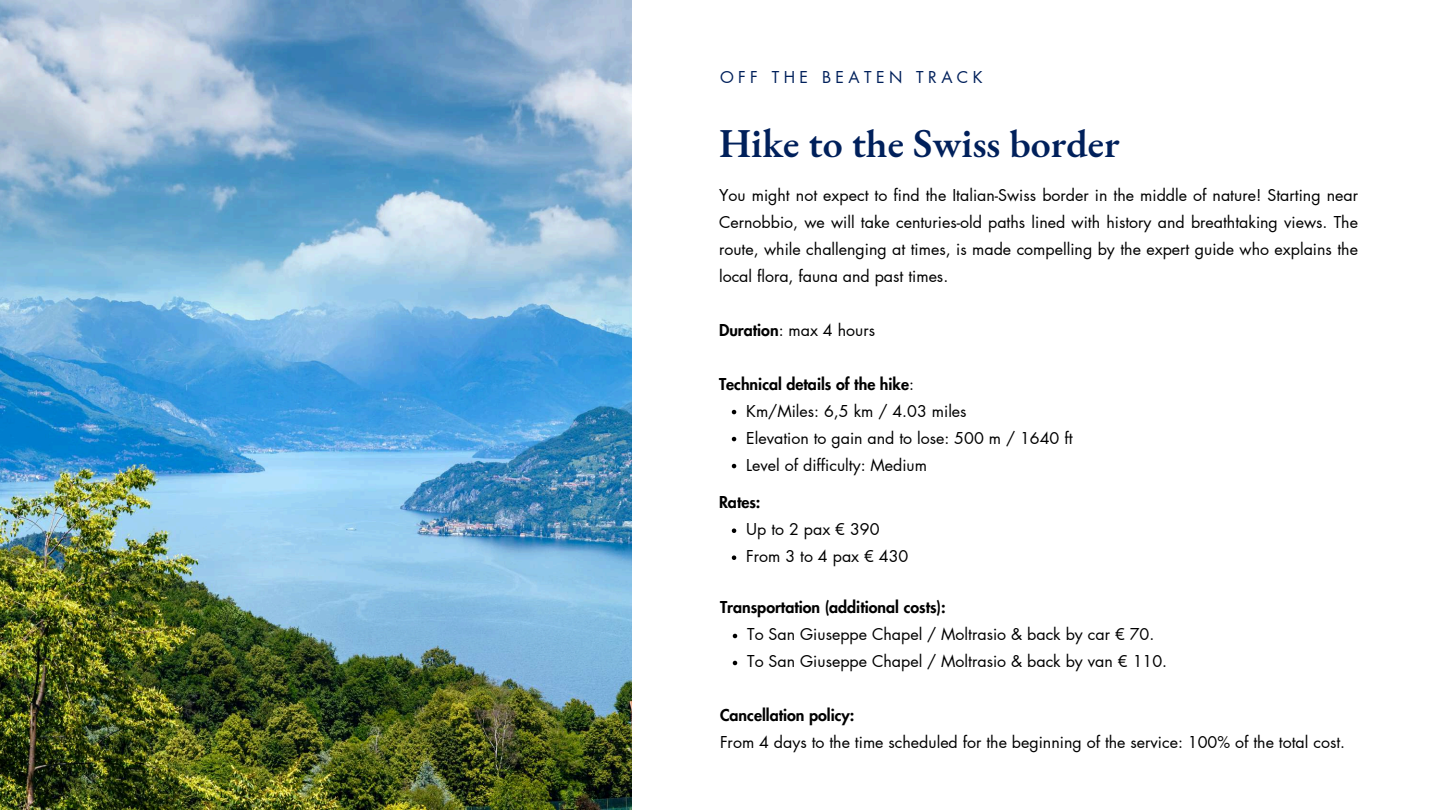
<style>
.page{position:relative;width:1440px;height:810px;background:#fff}
.page>*{position:absolute;margin:0;border:0;box-sizing:border-box;transform-origin:0 0}
.t1{font:600 40px "EB Garamond";color:#00205b}
.t2{font:16px/27px "Futura LT Pro";color:#000}
.t3{font:800 16px "Futura LT Pro";color:#000}
.t4{font:16px "Futura LT Pro";letter-spacing:.28em;color:#00205b}
.s1{font-weight:800}
</style>
<div class="page">
<img style="left:0;top:0;width:632px;height:810px">
<svg style="left:732px;top:410px;width:4px;height:4px"></svg>
<svg style="left:732px;top:437px;width:4px;height:4px"></svg>
<svg style="left:732px;top:464px;width:4px;height:4px"></svg>
<svg style="left:732px;top:528px;width:4px;height:5px"></svg>
<svg style="left:732px;top:555px;width:4px;height:5px"></svg>
<svg style="left:733px;top:634px;width:4px;height:4px"></svg>
<svg style="left:733px;top:661px;width:4px;height:4px"></svg>
<p class="t4" style="left:720px;top:69px;width:264px">OFF THE BEATEN TRACK</p>
<h1 class="t1" style="left:719px;top:117px;width:402px">Hike to the Swiss border</h1>
<p class="t2" style="left:719px;top:182px;width:640px;text-align:justify">You might not expect to find the Italian-Swiss border in the middle of nature! Starting near Cernobbio, we will take centuries-old paths lined with history and breathtaking views. The route, while challenging at times, is made compelling by the expert guide who explains the local flora, fauna and past times.</p>
<p class="t2" style="left:719px;top:317px;width:158px"><span class="s1">Duration</span>: max 4 hours</p>
<p class="t2" style="left:746px;top:371px;width:328px;text-indent:-27px"><span class="s1">Technical details of the hike</span>:<br>Km/Miles: 6,5 km / 4.03 miles<br>Elevation to gain and to lose: 500 m / 1640 ft<br>Level of difficulty: Medium</p>
<p class="t3" style="left:719px;top:495px;width:43px">Rates:</p>
<p class="t2" style="left:746px;top:517px;width:164px">Up to 2 pax € 390<br>From 3 to 4 pax € 430</p>
<p class="t3" style="left:720px;top:600px;width:227px">Transportation (additional costs):</p>
<p class="t2" style="left:747px;top:622px;width:421px">To San Giuseppe Chapel / Moltrasio &amp; back by car € 70.<br>To San Giuseppe Chapel / Moltrasio &amp; back by van € 110.</p>
<p class="t3" style="left:720px;top:708px;width:136px">Cancellation policy:</p>
<p class="t2" style="left:720px;top:730px;width:627px">From 4 days to the time scheduled for the beginning of the service: 100% of the total cost.</p>
</div>
